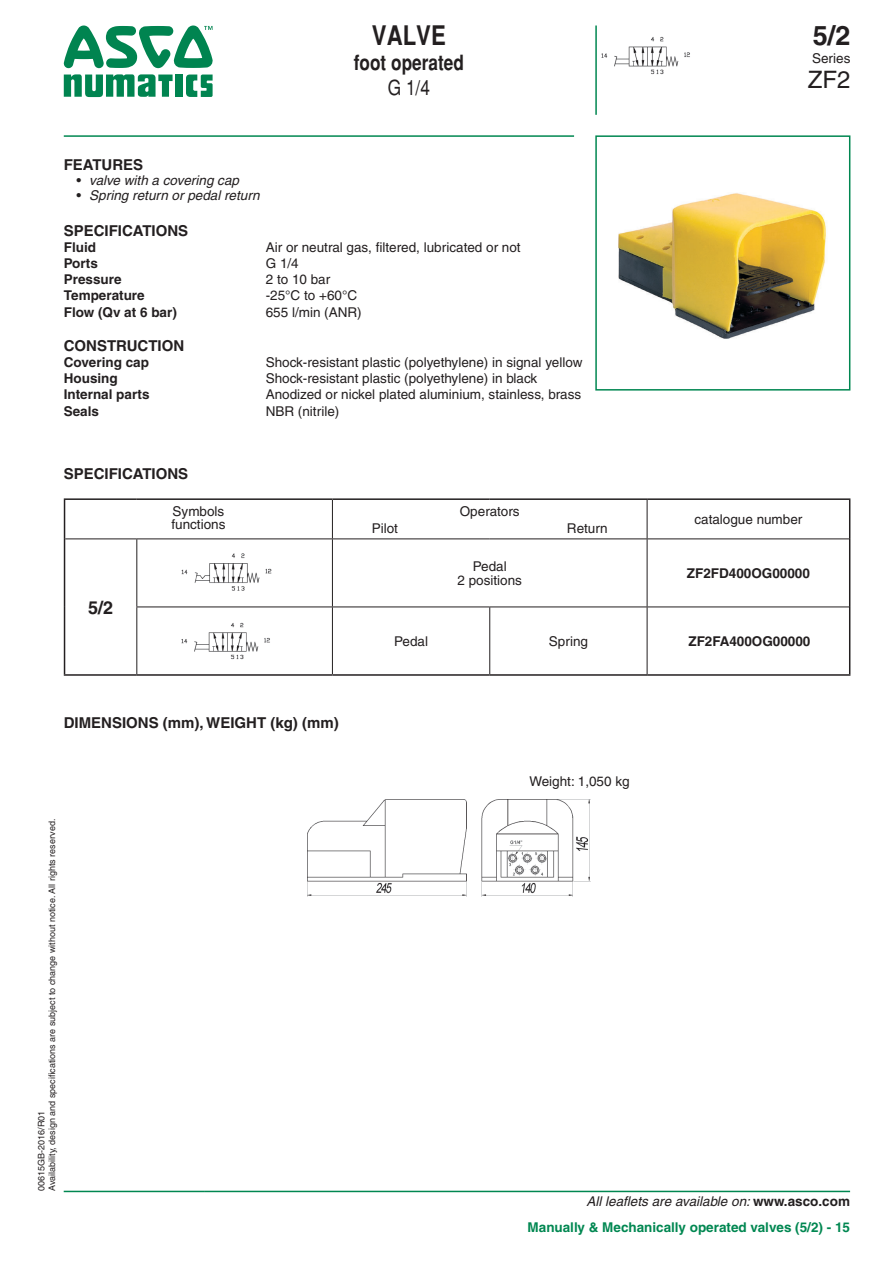
<style>
.page{position:relative;width:893px;height:1263px;background:#fff}
.page>*{position:absolute;margin:0;border:0;box-sizing:border-box;transform-origin:0 0}
.t1{font:700 condensed 27px "Helvetica";color:#231f20}
.t2{font:700 27px "Helvetica";color:#231f20}
.t3{font:24px "Helvetica";color:#231f20}
.t4{font:700 condensed 21px "Helvetica";color:#231f20}
.t5{font:condensed 21px "Helvetica";color:#231f20}
.t6{font:700 18px "Helvetica";color:#231f20}
.t7{font:700 15px "Helvetica";color:#231f20}
.t8{font:13.5px "Helvetica";color:#231f20}
.t9{font:700 13.5px "Helvetica";color:#231f20}
.t10{font:italic 13.5px "Helvetica";color:#231f20}
.t11{font:700 13.5px "Helvetica";color:#008751}
.t12{font:9px "Helvetica";color:#231f20}
.s1{font-style:normal}
.s2{font-weight:700;font-style:normal}
</style>
<div class="page">
<div style="left:595px;top:135px;width:255px;height:256px;border:2px solid #008751"></div>
<hr style="left:64px;top:135px;width:510px;height:2px;background:#008751">
<hr style="left:595px;top:26px;width:2px;height:89px;background:#008751">
<hr style="left:64px;top:1191px;width:141px;height:1px;background:#008751">
<hr style="left:205px;top:1191px;width:645px;height:1px;background:#008751">
<div style="left:175px;top:75px;width:7px;height:22px;background:#008450"></div>
<svg style="left:186px;top:74px;width:27px;height:23px"></svg>
<svg style="left:64px;top:74px;width:109px;height:23px"></svg>
<svg style="left:64px;top:26px;width:149px;height:42px"></svg>
<img style="left:601px;top:36px;width:89px;height:38px">
<img style="left:308px;top:800px;width:283px;height:96px">
<hr style="left:64px;top:498px;width:73px;height:2px;background:#231f20">
<hr style="left:64px;top:500px;width:1px;height:39px;background:#231f20">
<hr style="left:137px;top:498px;width:195px;height:2px;background:#231f20">
<hr style="left:332px;top:498px;width:158px;height:2px;background:#231f20">
<hr style="left:490px;top:498px;width:157px;height:2px;background:#231f20">
<hr style="left:647px;top:498px;width:203px;height:2px;background:#231f20">
<hr style="left:849px;top:500px;width:1px;height:39px;background:#231f20">
<hr style="left:64px;top:539px;width:1px;height:68px;background:#231f20">
<hr style="left:849px;top:539px;width:1px;height:68px;background:#231f20">
<hr style="left:64px;top:607px;width:1px;height:67px;background:#231f20">
<hr style="left:849px;top:607px;width:1px;height:67px;background:#231f20">
<hr style="left:64px;top:674px;width:73px;height:2px;background:#231f20">
<hr style="left:137px;top:674px;width:195px;height:2px;background:#231f20">
<hr style="left:332px;top:674px;width:158px;height:2px;background:#231f20">
<hr style="left:490px;top:674px;width:157px;height:2px;background:#231f20">
<hr style="left:647px;top:674px;width:203px;height:2px;background:#231f20">
<hr style="left:332px;top:500px;width:1px;height:38px;background:#231f20">
<hr style="left:647px;top:500px;width:1px;height:38px;background:#231f20">
<hr style="left:65px;top:538px;width:72px;height:1px;background:#231f20">
<hr style="left:137px;top:538px;width:195px;height:1px;background:#231f20">
<hr style="left:136px;top:539px;width:1px;height:67px;background:#231f20">
<hr style="left:332px;top:538px;width:158px;height:1px;background:#231f20">
<hr style="left:332px;top:539px;width:1px;height:67px;background:#231f20">
<hr style="left:490px;top:538px;width:157px;height:1px;background:#231f20">
<hr style="left:647px;top:538px;width:202px;height:1px;background:#231f20">
<hr style="left:647px;top:539px;width:1px;height:67px;background:#231f20">
<hr style="left:136px;top:606px;width:196px;height:1px;background:#231f20">
<hr style="left:136px;top:607px;width:1px;height:67px;background:#231f20">
<hr style="left:332px;top:606px;width:158px;height:1px;background:#231f20">
<hr style="left:332px;top:607px;width:1px;height:67px;background:#231f20">
<hr style="left:490px;top:606px;width:157px;height:1px;background:#231f20">
<hr style="left:489px;top:607px;width:1px;height:67px;background:#231f20">
<hr style="left:647px;top:606px;width:202px;height:1px;background:#231f20">
<hr style="left:647px;top:607px;width:1px;height:67px;background:#231f20">
<img style="left:181px;top:554px;width:90px;height:37px">
<img style="left:181px;top:622px;width:89px;height:38px">
<img style="left:618px;top:193px;width:208px;height:146px">
<p class="t1" style="left:372px;top:20px;width:75px">VALVE</p>
<p class="t4" style="left:354px;top:50px;width:112px">foot operated</p>
<p class="t5" style="left:388px;top:75px;width:44px">G 1/4</p>
<p class="t7" style="left:64px;top:155px;width:81px">FEATURES</p>
<p class="t10" style="left:77px;top:172px;width:164px"><span class="s1">•</span> valve with a covering cap</p>
<p class="t10" style="left:77px;top:187px;width:185px"><span class="s1">•</span> Spring return or pedal return</p>
<p class="t7" style="left:64px;top:221px;width:126px">SPECIFICATIONS</p>
<p class="t9" style="left:64px;top:239px;width:34px">Fluid</p>
<p class="t8" style="left:266px;top:239px;width:256px">Air or neutral gas, filtered, lubricated or not</p>
<p class="t9" style="left:64px;top:255px;width:36px">Ports</p>
<p class="t8" style="left:266px;top:255px;width:35px">G 1/4</p>
<p class="t9" style="left:64px;top:271px;width:59px">Pressure</p>
<p class="t8" style="left:266px;top:272px;width:66px">2 to 10 bar</p>
<p class="t9" style="left:64px;top:287px;width:82px">Temperature</p>
<p class="t8" style="left:266px;top:288px;width:93px">-25°C to +60°C</p>
<p class="t9" style="left:64px;top:304px;width:115px">Flow (Qv at 6 bar)</p>
<p class="t8" style="left:266px;top:304px;width:98px">655 l/min (ANR)</p>
<p class="t7" style="left:64px;top:336px;width:122px">CONSTRUCTION</p>
<p class="t9" style="left:64px;top:354px;width:87px">Covering cap</p>
<p class="t8" style="left:266px;top:354px;width:318px">Shock-resistant plastic (polyethylene) in signal yellow</p>
<p class="t9" style="left:64px;top:370px;width:55px">Housing</p>
<p class="t8" style="left:266px;top:371px;width:273px">Shock-resistant plastic (polyethylene) in black</p>
<p class="t9" style="left:64px;top:386px;width:87px">Internal parts</p>
<p class="t8" style="left:266px;top:387px;width:317px">Anodized or nickel plated aluminium, stainless, brass</p>
<p class="t9" style="left:64px;top:403px;width:37px">Seals</p>
<p class="t8" style="left:266px;top:403px;width:75px">NBR (nitrile)</p>
<p class="t7" style="left:64px;top:465px;width:126px">SPECIFICATIONS</p>
<p class="t8" style="left:173px;top:503px;width:53px">Symbols</p>
<p class="t8" style="left:171px;top:517px;width:56px">functions</p>
<p class="t6" style="left:88px;top:596px;width:27px">5/2</p>
<p class="t8" style="left:460px;top:503px;width:61px">Operators</p>
<p class="t8" style="left:372px;top:520px;width:28px">Pilot</p>
<p class="t8" style="left:567px;top:520px;width:42px">Return</p>
<p class="t8" style="left:473px;top:559px;width:35px">Pedal</p>
<p class="t8" style="left:457px;top:572px;width:66px">2 positions</p>
<p class="t2" style="left:813px;top:19px;width:39px">5/2</p>
<p class="t8" style="left:812px;top:50px;width:40px">Series</p>
<p class="t3" style="left:808px;top:66px;width:44px">ZF2</p>
<p class="t8" style="left:694px;top:512px;width:109px">catalogue number</p>
<p class="t9" style="left:687px;top:565px;width:125px">ZF2FD400OG00000</p>
<p class="t7" style="left:64px;top:713px;width:276px">DIMENSIONS (mm), WEIGHT (kg) (mm)</p>
<p class="t12" style="left:47px;top:1191px;width:373px;rotate:-90deg">Availability, design and specifications are subject to change without notice. All rights reserved.</p>
<p class="t12" style="left:36px;top:1191px;width:82px;rotate:-90deg">00615GB-2016/R01</p>
<p class="t8" style="left:394px;top:634px;width:35px">Pedal</p>
<p class="t8" style="left:549px;top:634px;width:41px">Spring</p>
<p class="t9" style="left:688px;top:633px;width:123px">ZF2FA400OG00000</p>
<p class="t8" style="left:529px;top:773px;width:102px">Weight: 1,050 kg</p>
<p class="t10" style="left:586px;top:1193px;width:265px">All leaflets are available on: <span class="s2">www.asco.com</span></p>
<p class="t11" style="left:528px;top:1219px;width:324px">Manually &amp; Mechanically operated valves (5/2) - 15</p>
</div>
